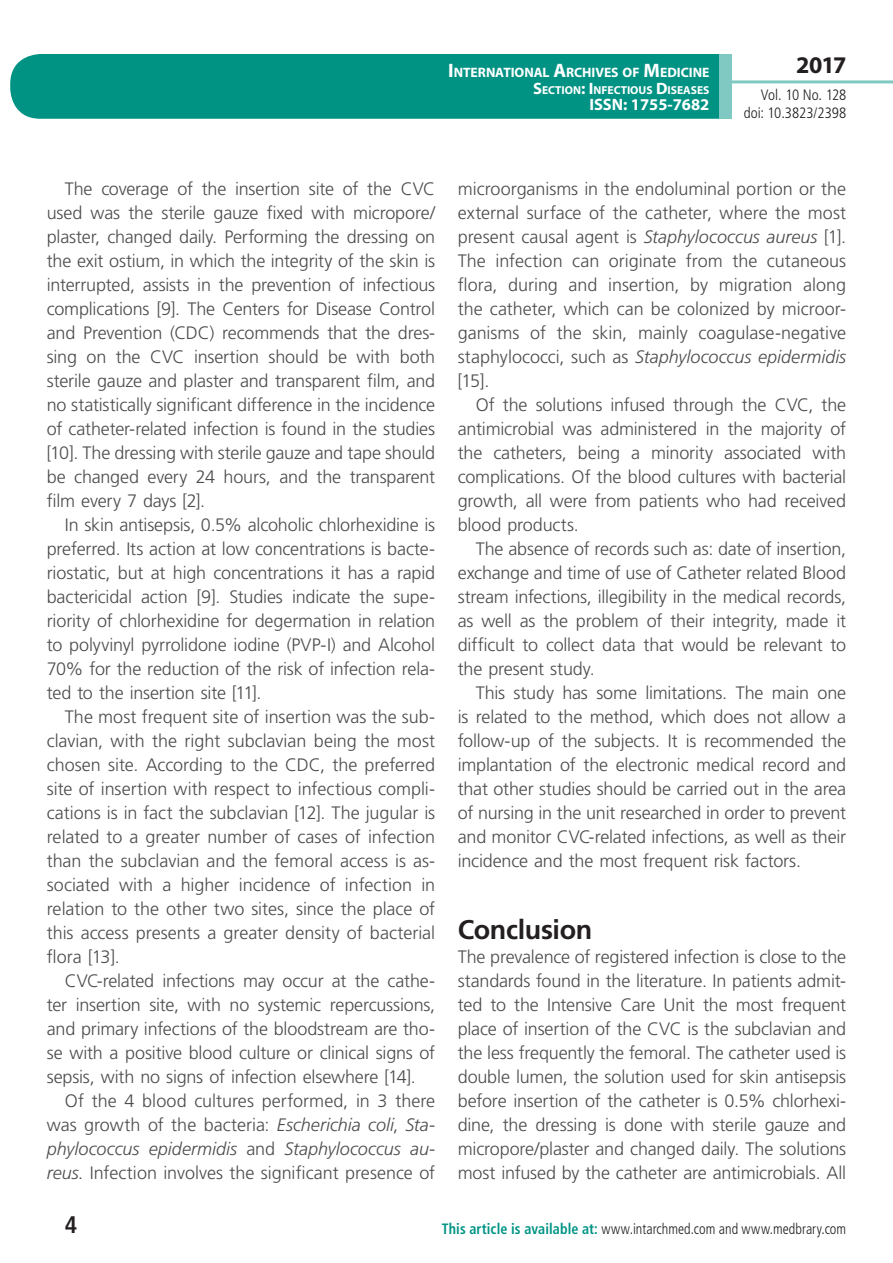
<style>
.page{position:relative;width:893px;height:1263px;background:#fff}
.page>*{position:absolute;margin:0;border:0;box-sizing:border-box;transform-origin:0 0}
.t1{font:700 27px "Frutiger LT Std";letter-spacing:-.015em;color:#231f20}
.t2{font:700 24px "Myriad Pro";color:#231f20}
.t3{font:700 condensed 24px "Frutiger LT Std";color:#231f20}
.t4{font:300 18px/24px "Frutiger LT Std";letter-spacing:-.01em;color:#4b4c4d;text-align:justify}
.t5{font:700 16.5px "Myriad Pro";color:#fff}
.t6{font:300 condensed 15px "Frutiger LT Std";color:#231f20;scale:.94 1}
.t7{font:300 condensed 15px/18px "Frutiger LT Std";color:#231f20;text-align:right}
.t8{font:700 13.65px "Myriad Pro";letter-spacing:-.005em;color:#fff}
.t9{font:700 11.55px "Myriad Pro";color:#fff}
.s1{font-size:19.5px}
.s2{font-size:16.5px}
.s3{font-style:italic}
.s4{font-weight:700;color:#009384}
</style>
<div class="page">
<div style="left:10px;top:54px;width:775px;height:65px;background:#009384;border-radius:30px"></div>
<div style="left:732px;top:0;width:161px;height:157px;background:#fff"></div>
<hr style="left:730px;top:80px;width:163px;height:3px;background:#80c9c2">
<div style="left:719px;top:54px;width:13px;height:65px;background:#80c9c2"></div>
<p class="t8" style="left:448px;top:64px;width:263px"><span class="s1">I</span>NTERNATIONAL <span class="s1">A</span>RCHIVES OF <span class="s1">M</span>EDICINE</p>
<p class="t9" style="left:533px;top:82px;width:178px"><span class="s2">S</span>ECTION<span class="s2">: I</span>NFECTIOUS <span class="s2">D</span>ISEASES</p>
<p class="t5" style="left:589px;top:94px;width:122px">ISSN: 1755-7682</p>
<h2 class="t2" style="left:796px;top:49px;width:52px">2017</h2>
<p class="t7" style="left:744px;top:86px;width:104px">Vol. 10 No. 128 doi: 10.3823/2398</p>
<p class="t4" style="left:47px;top:177px;width:390px;text-indent:18px">The coverage of the insertion site of the CVC used was the sterile gauze fixed with micropore/ plaster, changed daily. Performing the dressing on the exit ostium, in which the integrity of the skin is interrupted, assists in the prevention of infectious complications [9]. The Centers for Disease Control and Prevention (CDC) recommends that the dres&shy;sing on the CVC insertion should be with both sterile gauze and plaster and transparent film, and no statistically significant difference in the incidence of catheter-related infection is found in the studies [10]. The dressing with sterile gauze and tape should be changed every 24 hours, and the transparent film every 7 days [2].</p>
<p class="t4" style="left:47px;top:513px;width:390px;text-indent:18px">In skin antisepsis, 0.5% alcoholic chlorhexidine is preferred. Its action at low concentrations is bacte&shy;riostatic, but at high concentrations it has a rapid bactericidal action [9]. Studies indicate the supe&shy;riority of chlorhexidine for degermation in relation to polyvinyl pyrrolidone iodine (PVP-I) and Alcohol 70% for the reduction of the risk of infection rela&shy;ted to the insertion site [11].</p>
<p class="t4" style="left:47px;top:705px;width:390px;text-indent:18px">The most frequent site of insertion was the sub&shy;clavian, with the right subclavian being the most chosen site. According to the CDC, the preferred site of insertion with respect to infectious compli&shy;cations is in fact the subclavian [12]. The jugular is related to a greater number of cases of infection than the subclavian and the femoral access is as&shy;sociated with a higher incidence of infection in relation to the other two sites, since the place of this access presents a greater density of bacterial flora [13].</p>
<p class="t4" style="left:47px;top:969px;width:390px;text-indent:18px">CVC-related infections may occur at the cathe&shy;ter insertion site, with no systemic repercussions, and primary infections of the bloodstream are tho&shy;se with a positive blood culture or clinical signs of sepsis, with no signs of infection elsewhere [14].</p>
<p class="t4" style="left:47px;top:1089px;width:390px;text-indent:18px">Of the 4 blood cultures performed, in 3 there was growth of the bacteria: <span class="s3">Escherichia coli</span>, <span class="s3">Sta&shy;phylococcus epidermidis</span> and <span class="s3">Staphylococcus au&shy;reus</span>. Infection involves the significant presence of</p>
<p class="t4" style="left:458px;top:177px;width:390px">microorganisms in the endoluminal portion or the external surface of the catheter, where the most present causal agent is <span class="s3">Staphylococcus aureus</span> [1].<br>The infection can originate from the cutaneous flora, during and insertion, by migration along the catheter, which can be colonized by microor&shy;ganisms of the skin, mainly coagulase-negative staphylococci, such as <span class="s3">Staphylococcus epidermidis </span>[15].</p>
<p class="t4" style="left:458px;top:393px;width:390px;text-indent:18px">Of the solutions infused through the CVC, the antimicrobial was administered in the majority of the catheters, being a minority associated with complications. Of the blood cultures with bacterial growth, all were from patients who had received blood products.</p>
<p class="t4" style="left:458px;top:537px;width:390px;text-indent:18px">The absence of records such as: date of insertion, exchange and time of use of Catheter related Blood stream infections, illegibility in the medical records, as well as the problem of their integrity, made it difficult to collect data that would be relevant to the present study.</p>
<p class="t4" style="left:458px;top:680px;width:390px;text-indent:18px">This study has some limitations. The main one is related to the method, which does not allow a follow-up of the subjects. It is recommended the implantation of the electronic medical record and that other studies should be carried out in the area of nursing in the unit researched in order to prevent and monitor CVC-related infections, as well as their incidence and the most frequent risk factors.</p>
<h1 class="t1" style="left:458px;top:914px;width:136px">Conclusion</h1>
<p class="t4" style="left:458px;top:945px;width:390px">The prevalence of registered infection is close to the standards found in the literature. In patients admit&shy;ted to the Intensive Care Unit the most frequent place of insertion of the CVC is the subclavian and the less frequently the femoral. The catheter used is double lumen, the solution used for skin antisepsis before insertion of the catheter is 0.5% chlorhexi&shy;dine, the dressing is done with sterile gauze and micropore/plaster and changed daily. The solutions most infused by the catheter are antimicrobials. All</p>
<h2 class="t3" style="left:65px;top:1210px;width:14px">4</h2>
<p class="t6" style="left:442px;top:1220px;width:432px"><span class="s4">This article is available at:</span> www.intarchmed.com and www.medbrary.com</p>
</div>
